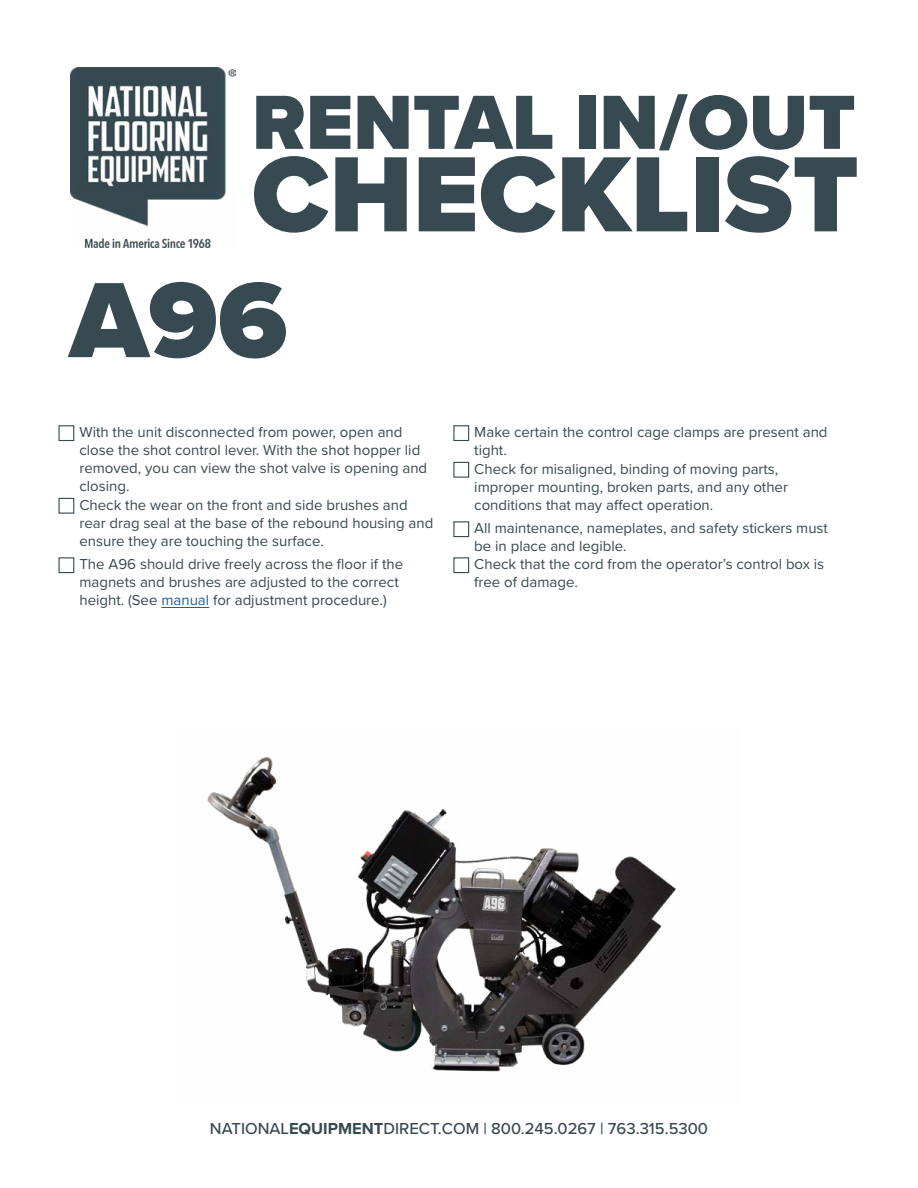
<style>
.page{position:relative;width:918px;height:1188px;background:#fff}
.page>*{position:absolute;margin:0;border:0;box-sizing:border-box;transform-origin:0 0}
.t1{font:900 111px "Proxima Nova";color:#374951}
.t2{font:900 79.5px "Proxima Nova";color:#374951}
.t3{font:500 16.5px "Proxima Nova";color:#374951}
.t4{font:15px/18px "Proxima Nova";color:#374951}
.s1{color:#215e9e}
.s2{font-weight:700}
</style>
<div class="page">
<img style="left:70px;top:68px;width:166px;height:180px">
<div style="left:58px;top:557px;width:16px;height:16px;border:1px solid #374951"></div>
<div style="left:453px;top:521px;width:16px;height:16px;border:1px solid #374951"></div>
<div style="left:58px;top:425px;width:16px;height:16px;border:1px solid #374951"></div>
<div style="left:453px;top:425px;width:16px;height:16px;border:1px solid #374951"></div>
<div style="left:58px;top:498px;width:16px;height:16px;border:1px solid #374951"></div>
<div style="left:453px;top:462px;width:16px;height:16px;border:1px solid #374951"></div>
<div style="left:453px;top:557px;width:16px;height:16px;border:1px solid #374951"></div>
<hr style="left:161px;top:607px;width:48px;height:1px;background:#215e9e">
<img style="left:207px;top:757px;width:469px;height:315px">
<h2 class="t2" style="left:252px;top:63px;width:605px">RENTAL IN/OUT</h2>
<h1 class="t1" style="left:252px;top:112px;width:608px">CHECKLIST</h1>
<h1 class="t1" style="left:70px;top:237px;width:219px">A96</h1>
<p class="t4" style="left:79px;top:422px;width:349px">With the unit disconnected from power, open and close the shot control lever. With the shot hopper lid removed, you can view the shot valve is opening and closing.</p>
<p class="t4" style="left:474px;top:422px;width:355px">Make certain the control cage clamps are present and tight.</p>
<p class="t4" style="left:79px;top:495px;width:356px">Check the wear on the front and side brushes and rear drag seal at the base of the rebound housing and ensure they are touching the surface.</p>
<p class="t4" style="left:474px;top:459px;width:315px">Check for misaligned, binding of moving parts, improper mounting, broken parts, and any other conditions that may affect operation.</p>
<p class="t4" style="left:474px;top:519px;width:355px">All maintenance, nameplates, and safety stickers must be in place and legible.</p>
<p class="t4" style="left:79px;top:555px;width:325px">The A96 should drive freely across the floor if the magnets and brushes are adjusted to the correct height. (See <span class="s1">manual</span> for adjustment procedure.)</p>
<p class="t4" style="left:474px;top:555px;width:351px">Check that the cord from the operator’s control box is free of damage.</p>
<p class="t3" style="left:210px;top:1116px;width:500px">NATIONAL<span class="s2">EQUIPMENT</span>DIRECT.COM | 800.245.0267 | 763.315.5300</p>
</div>
